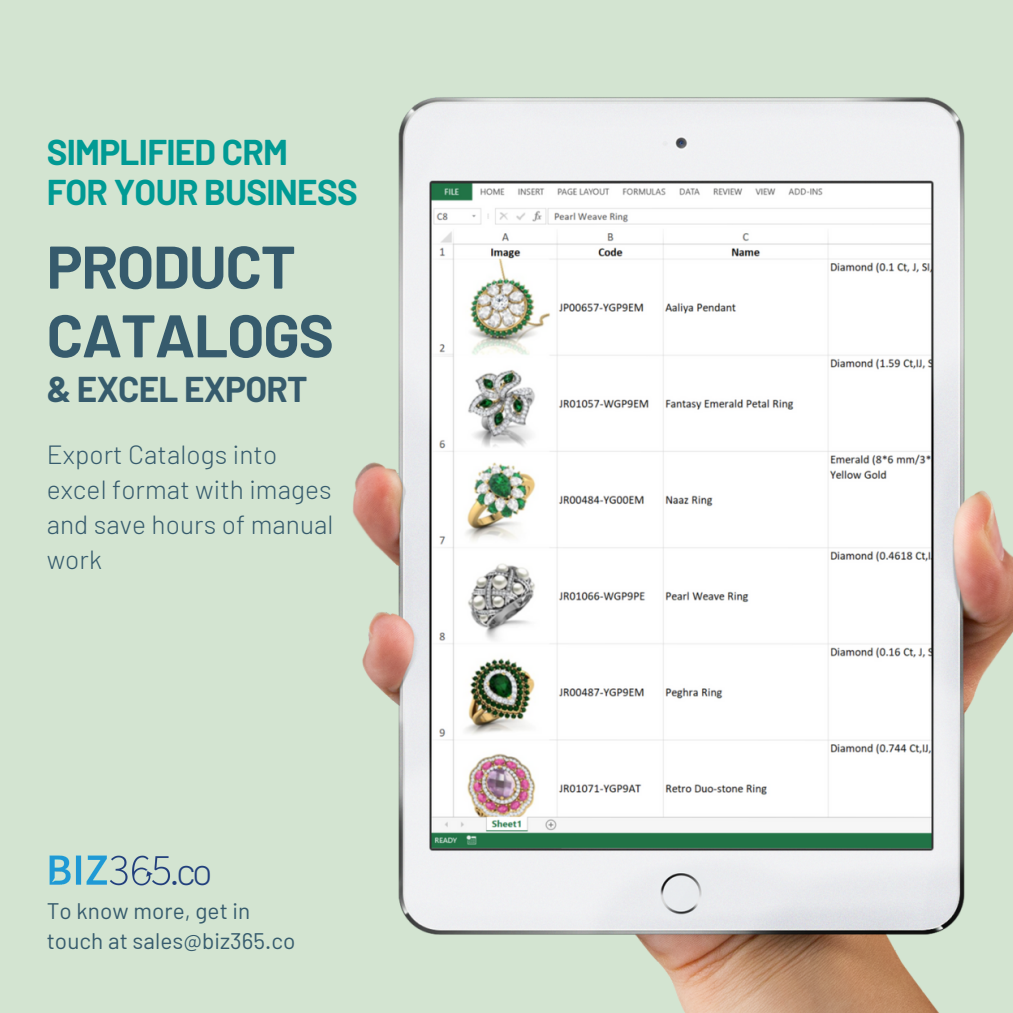
<style>
.page{position:relative;width:1013px;height:1013px;background:#fff}
.page>*{position:absolute;margin:0;border:0;box-sizing:border-box;transform-origin:0 0}
.t1{font:700 60px/68.6px "Barlow";letter-spacing:-.02em;color:#365b6d}
.t2{font:300 37.88px "Barlow";color:#213f7c}
.t3{font:700 35px/39.4px "Barlow";letter-spacing:-.02em;color:#009a94}
.t4{font:700 35px "Barlow";letter-spacing:-.02em;color:#365b6d}
.t5{font:300 26.25px/35px "Barlow";letter-spacing:.005em;color:#365b6d}
.t6{font:22.5px/29.9px "Barlow";letter-spacing:.005em;color:#365b6d}
</style>
<div class="page">
<div style="left:0;top:0;width:1012px;height:1012px;background:#d3e4d1"></div>
<img style="left:352px;top:97px;width:660px;height:915px">
<img style="left:49px;top:855px;width:121px;height:30px">
<h3 class="t3" style="left:47px;top:132px;width:312px">SIMPLIFIED CRM<br>FOR YOUR BUSINESS</h3>
<h1 class="t1" style="left:47px;top:230px;width:289px">PRODUCT<br>CATALOGS</h1>
<h3 class="t4" style="left:47px;top:367px;width:262px">&amp; EXCEL EXPORT</h3>
<p class="t5" style="left:47px;top:435px;width:288px">Export Catalogs into excel format with images and save hours of manual work</p>
<h2 class="t2" style="left:169px;top:846px;width:45px">.co</h2>
<p class="t6" style="left:47px;top:894px;width:250px">To know more, get in touch at sales@biz365.co</p>
</div>
